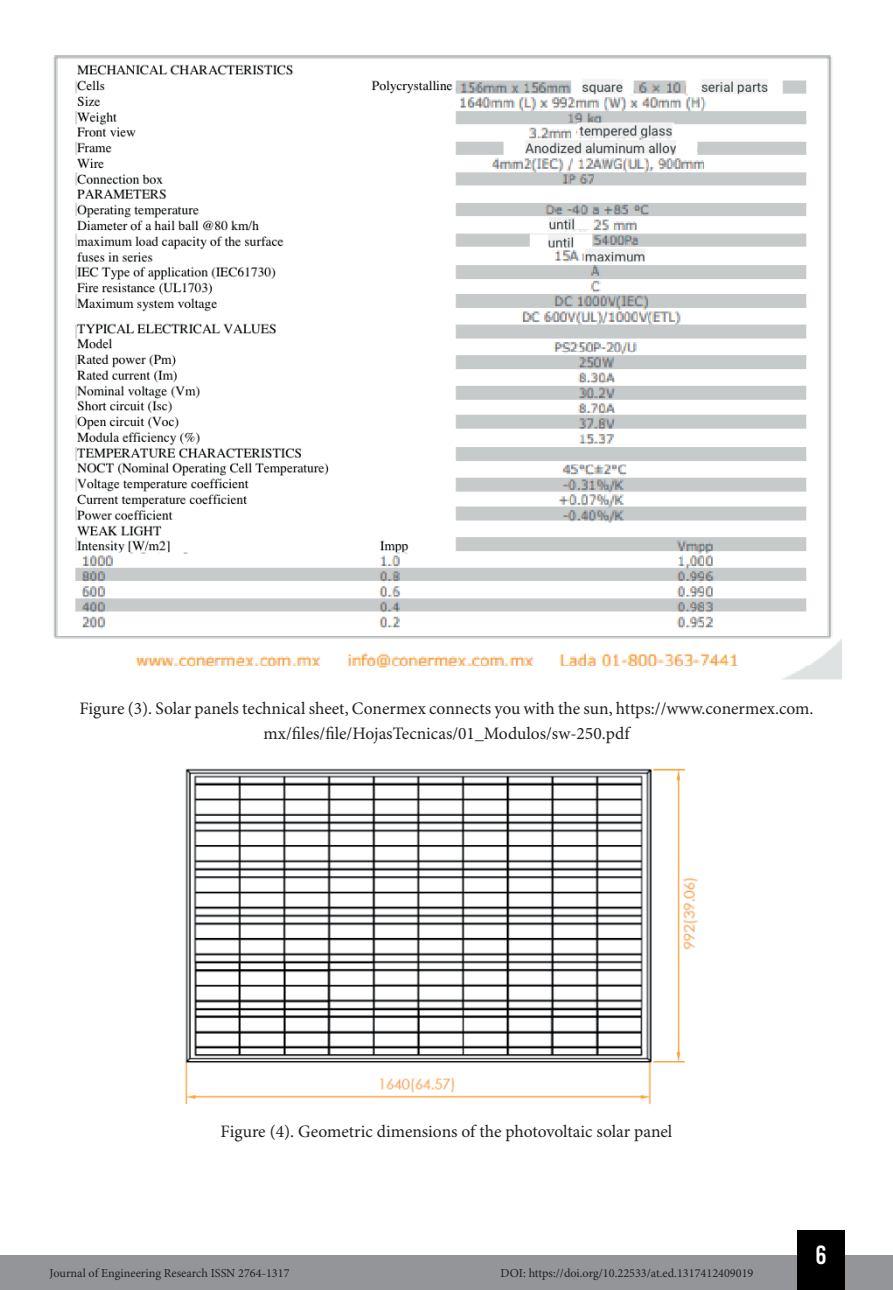
<style>
.page{position:relative;width:893px;height:1290px;background:#fff}
.page>*{position:absolute;margin:0;border:0;box-sizing:border-box;transform-origin:0 0}
.t1{font:26.25px "Bebas Kai";color:#fff}
.t2{font:17.5px/24.5px "Minion Pro";color:#231f20;text-align:center}
.t3{font:12.25px "Minion Pro";color:#231f20}
</style>
<div class="page">
<div style="left:0;top:1255px;width:893px;height:35px;background:#939598"></div>
<div style="left:797px;top:1230px;width:48px;height:60px;background:#000"></div>
<img style="left:53px;top:55px;width:789px;height:625px">
<img style="left:185px;top:768px;width:513px;height:337px">
<p class="t2" style="left:79px;top:697px;width:736px">Figure (3). Solar panels technical sheet, Conermex connects you with the sun, https://www.conermex.com. mx/files/file/HojasTecnicas/01_Modulos/sw-250.pdf</p>
<p class="t2" style="left:221px;top:1120px;width:453px">Figure (4). Geometric dimensions of the photovoltaic solar panel</p>
<p class="t3" style="left:50px;top:1266px;width:241px">Journal of Engineering Research ISSN 2764-1317</p>
<p class="t3" style="left:501px;top:1266px;width:254px">DOI: https://doi.org/10.22533/at.ed.1317412409019</p>
<h1 class="t1" style="left:815px;top:1241px;width:13px">6</h1>
</div>
